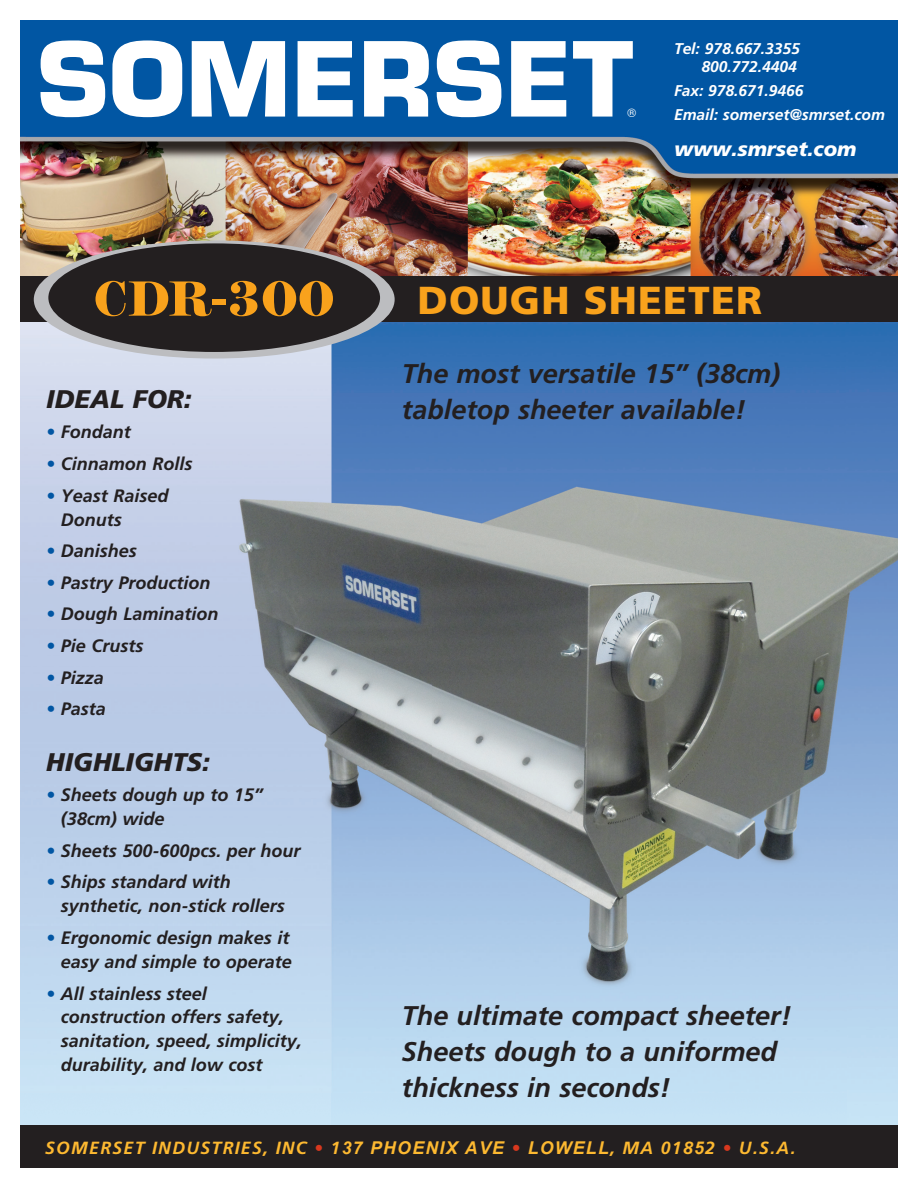
<style>
.page{position:relative;width:918px;height:1188px;background:#fff}
.page>*{position:absolute;margin:0;border:0;box-sizing:border-box;transform-origin:0 0}
.t1{font:800 51.3px "Modern No 216";letter-spacing:-.01em;color:#f9a21c}
.t2{font:900 39px "Frutiger";letter-spacing:.03em;color:#f9a21c}
.t3{font:italic 700 27px/36px "Frutiger";color:#231f20}
.t4{font:italic 900 25.5px "Frutiger";color:#231f20}
.t5{font:italic 900 20.25px "Frutiger";color:#fff}
.t6{font:italic 700 18px/24px "Frutiger";color:#231f20}
.t7{font:italic 700 17.7px "Frutiger";letter-spacing:.075em;color:#fdb931}
.t8{font:italic 700 15.6px/18.6px "Frutiger";color:#fff;text-align:right}
.t9{font:11.7px "Helvetica";color:#fff}
.s1{color:#0156a3}
.s2{color:#d8381e}
.s3{font-family:"Arial"}
</style>
<div class="page">
<img style="left:20px;top:321px;width:878px;height:804px">
<img style="left:20px;top:20px;width:878px;height:256px">
<div style="left:20px;top:276px;width:878px;height:45px;background:#231f20"></div>
<div style="left:34px;top:240px;width:361px;height:119px;background:#bcbdc0;border-radius:50%"></div>
<div style="left:48px;top:243px;width:332px;height:109px;background:#231f20;border-radius:50%"></div>
<div style="left:20px;top:1125px;width:878px;height:43px;background:#231f20"></div>
<svg style="left:40px;top:41px;width:66px;height:76px"></svg>
<svg style="left:112px;top:40px;width:70px;height:77px"></svg>
<svg style="left:192px;top:41px;width:93px;height:76px"></svg>
<svg style="left:298px;top:41px;width:55px;height:76px"></svg>
<svg style="left:364px;top:41px;width:65px;height:76px"></svg>
<svg style="left:437px;top:41px;width:65px;height:76px"></svg>
<svg style="left:511px;top:41px;width:55px;height:76px"></svg>
<svg style="left:573px;top:41px;width:60px;height:76px"></svg>
<h1 class="t1" style="left:94px;top:270px;width:243px">CDR-300</h1>
<h3 class="t4" style="left:46px;top:384px;width:147px">IDEAL FOR:</h3>
<p class="t6" style="left:46px;top:420px;width:86px"><span class="s1">•</span> Fondant</p>
<p class="t6" style="left:46px;top:452px;width:148px"><span class="s1">•</span> Cinnamon Rolls</p>
<p class="t6" style="left:61px;top:483px;width:109px;text-indent:-15px"><span class="s1">•</span> Yeast Raised<br>Donuts</p>
<p class="t6" style="left:46px;top:539px;width:92px"><span class="s1">•</span> Danishes</p>
<p class="t6" style="left:46px;top:570px;width:166px"><span class="s1">•</span> Pastry Production</p>
<p class="t6" style="left:46px;top:602px;width:174px"><span class="s1">•</span> Dough Lamination</p>
<p class="t6" style="left:46px;top:634px;width:99px"><span class="s1">•</span> Pie Crusts</p>
<p class="t6" style="left:46px;top:665px;width:59px"><span class="s1">•</span> Pizza</p>
<p class="t6" style="left:46px;top:697px;width:61px"><span class="s1">•</span> Pasta</p>
<h3 class="t4" style="left:46px;top:747px;width:165px">HIGHLIGHTS:</h3>
<p class="t6" style="left:61px;top:783px;width:204px;text-indent:-15px"><span class="s1">•</span> Sheets dough up to 15” (38cm) wide</p>
<p class="t6" style="left:46px;top:838px;width:256px"><span class="s1">•</span> Sheets 500-600pcs. per hour</p>
<p class="t6" style="left:61px;top:870px;width:226px;text-indent:-15px"><span class="s1">•</span> Ships standard with synthetic, non-stick rollers</p>
<p class="t6" style="left:46px;top:925px;width:247px;text-align:right"><span class="s1">•</span> Ergonomic design makes it easy and simple to operate</p>
<p class="t6" style="left:61px;top:981px;width:243px;text-indent:-15px"><span class="s1">•</span> All stainless steel construction offers safety, sanitation, speed, simplicity, durability, and low cost</p>
<p class="t9" style="left:628px;top:104px;width:10px">®</p>
<p class="t8" style="left:674px;top:39px;width:127px">Tel: 978.667.3355<br>800.772.4404</p>
<p class="t8" style="left:674px;top:79px;width:212px;line-height:23.9px;text-align:left">Fax: 978.671.9466<br>Email: somerset@smrset.com</p>
<p class="t5" style="left:674px;top:137px;width:184px">www.smrset.com</p>
<h2 class="t2" style="left:418px;top:276px;width:346px">DOUGH SHEETER</h2>
<h3 class="t3" style="left:402px;top:356px;width:380px">The most versatile 15” (38cm) tabletop sheeter available!</h3>
<h3 class="t3" style="left:402px;top:997px;width:391px">The ultimate compact sheeter!<br>Sheets dough to a uniformed thickness in seconds!</h3>
<p class="t7" style="left:45px;top:1138px;width:752px">SOMERSET INDUSTRIES, INC <span class="s2">•</span> 1<span class="s3">37 PHOENIX AVE</span> <span class="s2">•</span> <span class="s3">LOWELL</span>, MA 018<span class="s3">5</span>2 <span class="s2">•</span> U.S.A.</p>
</div>
